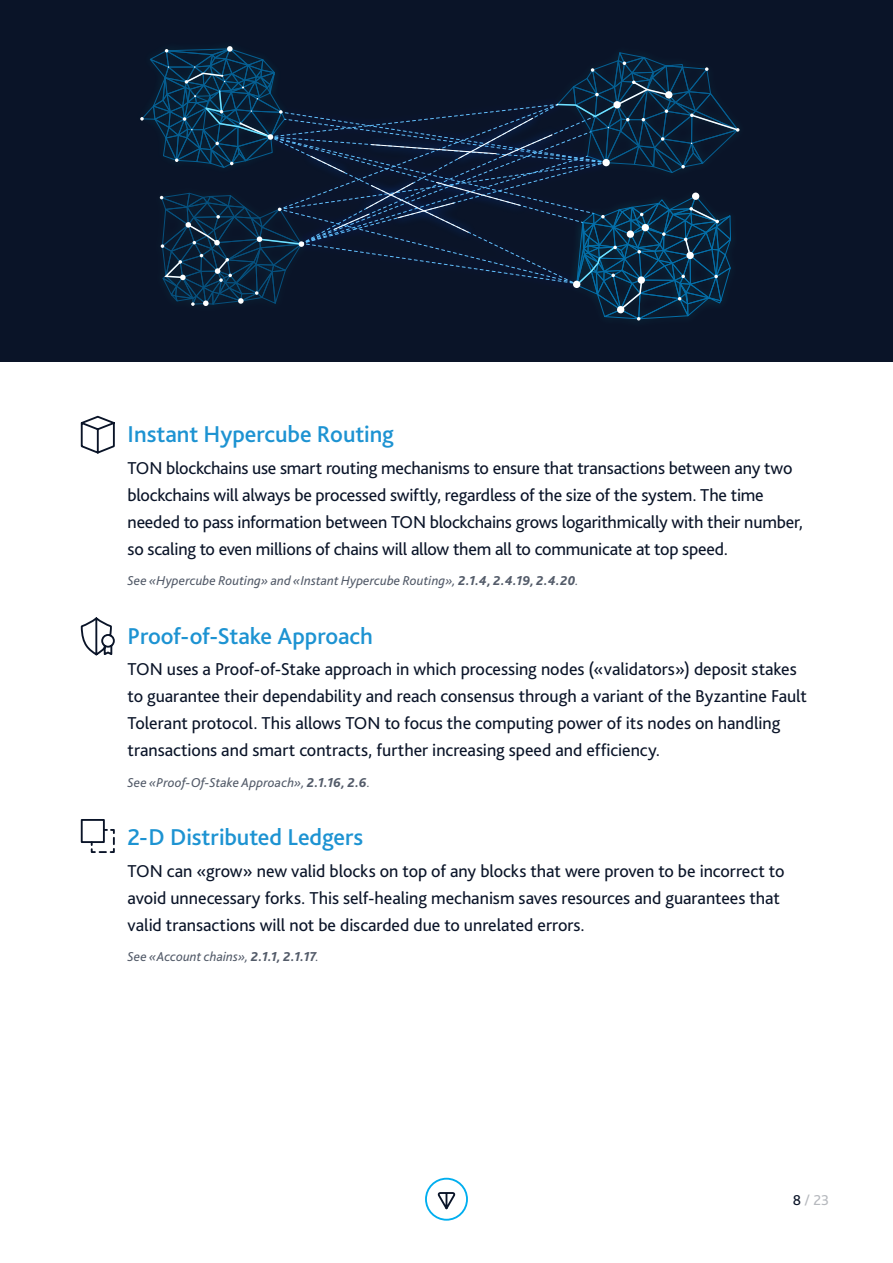
<style>
.page{position:relative;width:893px;height:1263px;background:#fff}
.page>*{position:absolute;margin:0;border:0;box-sizing:border-box;transform-origin:0 0}
.t1{font:500 24px "Bliss Pro";letter-spacing:-.005em;color:#1d93d2}
.t2{font:18px/27px "Bliss Pro";letter-spacing:-.01em;color:#0a1428}
.t3{font:15px "Bliss Pro";color:#b6b9be}
.t4{font:italic 13.5px "Bliss Pro";letter-spacing:.01em;color:#535b69}
.s1{font-weight:800}
.s2{color:#0a1428}
</style>
<div class="page">
<svg style="left:80px;top:415px;width:35px;height:39px"></svg>
<svg style="left:80px;top:617px;width:35px;height:39px"></svg>
<div style="left:81px;top:819px;width:24px;height:24px;border:2px solid #0a1428"></div>
<svg style="left:90px;top:828px;width:25px;height:25px"></svg>
<div style="left:0;top:0;width:893px;height:361px;background:#0a1428"></div>
<svg style="left:140px;top:46px;width:600px;height:275px"></svg>
<svg style="left:437px;top:1192px;width:19px;height:18px"></svg>
<div style="left:425px;top:1178px;width:43px;height:43px;border:2px solid #00aeef;border-radius:50%"></div>
<h1 class="t1" style="left:128px;top:419px;width:268px">Instant Hypercube Routing</h1>
<p class="t2" style="left:128px;top:454px;width:677px">TON blockchains use smart routing mechanisms to ensure that transactions between any two blockchains will always be processed swiftly, regardless of the size of the system. The time needed to pass information between TON blockchains grows logarithmically with their number, so scaling to even millions of chains will allow them all to communicate at top speed.</p>
<p class="t4" style="left:128px;top:572px;width:453px">See «Hypercube Routing» and «Instant Hypercube Routing», <span class="s1">2.1.4, 2.4.19, 2.4.20</span>.</p>
<h1 class="t1" style="left:128px;top:621px;width:247px">Proof-of-Stake Approach</h1>
<p class="t2" style="left:128px;top:655px;width:681px">TON uses a Proof-of-Stake approach in which processing nodes («validators») deposit stakes to guarantee their dependability and reach consensus through a variant of the Byzantine Fault Tolerant protocol. This allows TON to focus the computing power of its nodes on handling transactions and smart contracts, further increasing speed and efficiency.</p>
<p class="t4" style="left:128px;top:774px;width:244px">See «Proof-Of-Stake Approach», <span class="s1">2.1.16, 2.6</span>.</p>
<h1 class="t1" style="left:128px;top:822px;width:237px">2-D Distributed Ledgers</h1>
<p class="t2" style="left:128px;top:857px;width:658px">TON can «grow» new valid blocks on top of any blocks that were proven to be incorrect to avoid unnecessary forks. This self-healing mechanism saves resources and guarantees that valid transactions will not be discarded due to unrelated errors.</p>
<p class="t4" style="left:128px;top:948px;width:193px">See «Account chains», <span class="s1">2.1.1, 2.1.17</span>.</p>
<p class="t3" style="left:793px;top:1190px;width:38px"><span class="s2">8</span> / 23</p>
</div>
